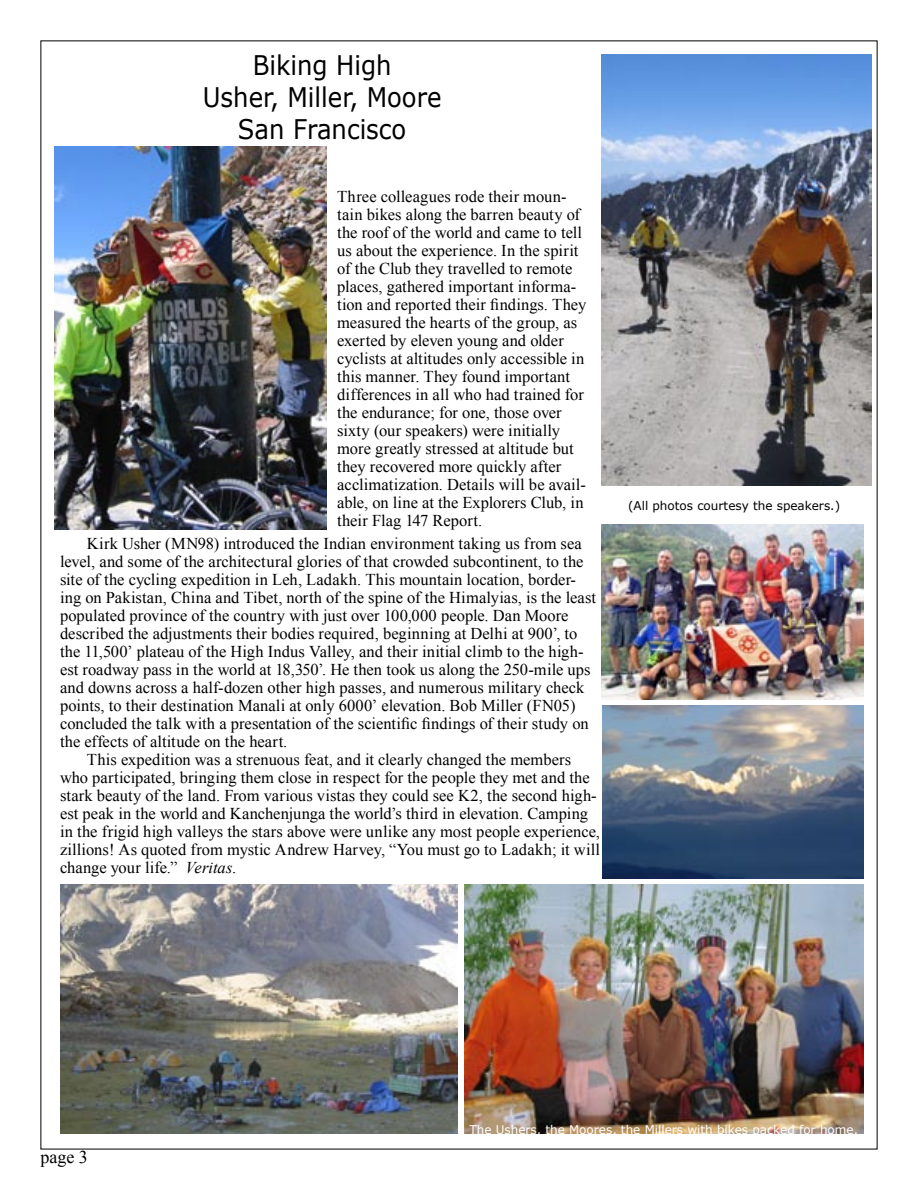
<style>
.page{position:relative;width:918px;height:1188px;background:#fff}
.page>*{position:absolute;margin:0;border:0;box-sizing:border-box;transform-origin:0 0}
.t1{font:27px "Verdana";color:#000;scale:.9 1}
.t2{font:18px "Times New Roman";color:#000}
.main_text{font:16.5px/18px "Times New Roman";letter-spacing:.005em;color:#000}
.t3{font:12px "Verdana";color:#fff}
.t4{font:12px "Verdana";color:#000}
.s1{font-style:italic}
</style>
<div class="page">
<img style="left:60px;top:884px;width:397px;height:250px">
<img style="left:464px;top:884px;width:400px;height:250px">
<img style="left:54px;top:146px;width:272px;height:383px">
<img style="left:601px;top:54px;width:270px;height:432px">
<img style="left:603px;top:705px;width:261px;height:173px">
<img style="left:601px;top:524px;width:263px;height:176px">
<p class="t1" style="left:253px;top:48px;width:156px">Biking High</p>
<p class="t1" style="left:203px;top:80px;width:267px">Usher, Miller, Moore</p>
<p class="t1" style="left:238px;top:112px;width:189px">San Francisco</p>
<p class="main_text" style="left:337px;top:187px;width:251px">Three colleagues rode their moun&shy;tain bikes along the barren beauty of the roof of the world and came to tell us about the experience. In the spirit of the Club they travelled to remote places, gathered important informa&shy;tion and reported their findings. They measured the hearts of the group, as exerted by eleven young and older cyclists at altitudes only accessible in this manner. They found important differences in all who had trained for the endurance; for one, those over sixty (our speakers) were initially more greatly stressed at altitude but they recovered more quickly after acclimatization. Details will be avail&shy;able, on line at the Explorers Club, in their Flag 147 Report.</p>
<p class="main_text" style="left:60px;top:534px;width:538px;text-indent:27px">Kirk Usher (MN98) introduced the Indian environment taking us from sea level, and some of the architectural glories of that crowded subcontinent, to the site of the cycling expedition in Leh, Ladakh. This mountain location, border&shy;ing on Pakistan, China and Tibet, north of the spine of the Himalyias, is the least populated province of the country with just over 100,000 people. Dan Moore described the adjustments their bodies required, beginning at Delhi at 900’, to the 11,500’ plateau of the High Indus Valley, and their initial climb to the high&shy;est roadway pass in the world at 18,350’. He then took us along the 250-mile ups and downs across a half-dozen other high passes, and numerous military check points, to their destination Manali at only 6000’ elevation. Bob Miller (FN05) concluded the talk with a presentation of the scientific findings of their study on the effects of altitude on the heart.</p>
<p class="main_text" style="left:60px;top:750px;width:542px;text-indent:27px">This expedition was a strenuous feat, and it clearly changed the members who participated, bringing them close in respect for the people they met and the stark beauty of the land. From various vistas they could see K2, the second high&shy;est peak in the world and Kanchenjunga the world’s third in elevation. Camping in the frigid high valleys the stars above were unlike any most people experience, zillions! As quoted from mystic Andrew Harvey, “You must go to Ladakh; it will change your life.” <span class="s1">Veritas</span>.</p>
<p class="t4" style="left:628px;top:498px;width:214px">(All photos courtesy the speakers.)</p>
<p class="t2" style="left:40px;top:1147px;width:49px">page 3</p>
<p class="t3" style="left:469px;top:1122px;width:390px">The Ushers, the Moores, the Millers with bikes packed for home.</p>
</div>
